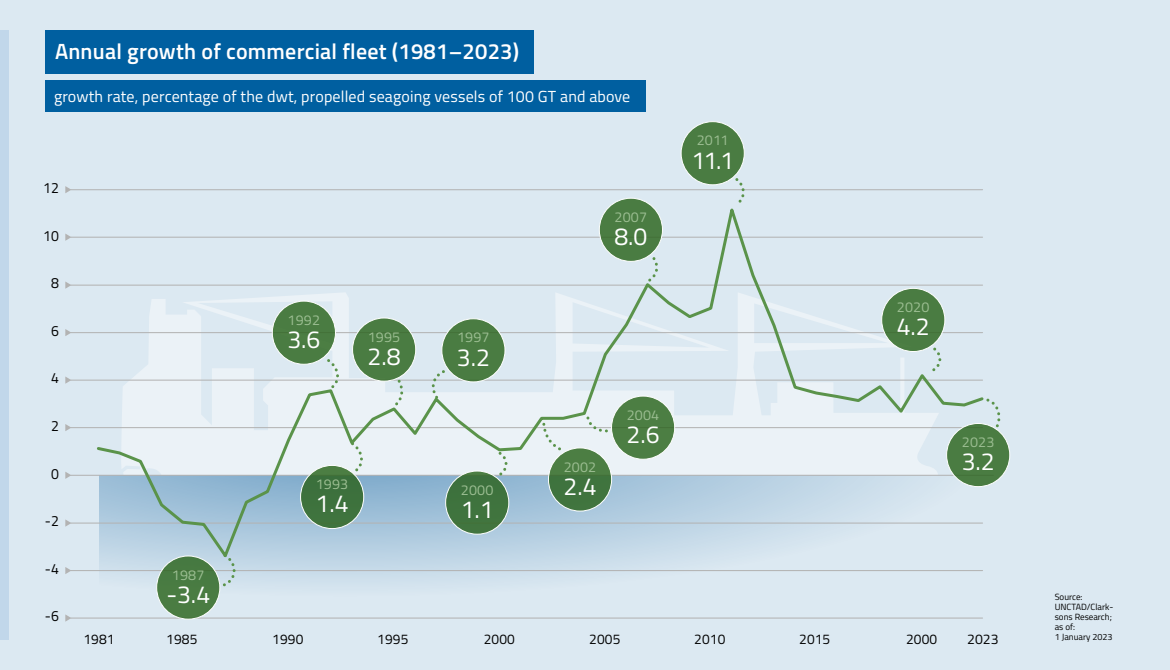
<style>
.page{position:relative;width:1170px;height:670px;background:#dce9f2}
.page>*{position:absolute;margin:0;border:0;box-sizing:border-box;transform-origin:0 0}
.t1{font:24.7px "Titillium Web";color:#fff}
.t2{font:600 22px "Titillium Web";letter-spacing:.01em;color:#fff}
.t3{font:16px "Titillium Web";letter-spacing:.01em;color:#fff}
.t4{font:14.8px "Titillium Web";color:#000;scale:.94 1}
.t5{font:14.3px "Titillium Web";letter-spacing:.01em;color:#9cbe92}
.t6{font:14px "Titillium Web";letter-spacing:.01em;color:#000}
.t7{font:9px/10px "Titillium Web";color:#000}
</style>
<div class="page">
<svg style="left:99px;top:562px;width:884px;height:56px"></svg>
<hr style="left:71px;top:189px;width:912px;height:1px;background:#b3b3b3">
<svg style="left:65px;top:186px;width:6px;height:7px"></svg>
<hr style="left:71px;top:237px;width:912px;height:1px;background:#b3b3b3">
<svg style="left:65px;top:234px;width:6px;height:7px"></svg>
<hr style="left:71px;top:285px;width:912px;height:1px;background:#b3b3b3">
<svg style="left:65px;top:281px;width:6px;height:8px"></svg>
<hr style="left:71px;top:332px;width:912px;height:1px;background:#b3b3b3">
<svg style="left:65px;top:329px;width:6px;height:7px"></svg>
<hr style="left:71px;top:380px;width:912px;height:1px;background:#b3b3b3">
<svg style="left:65px;top:376px;width:6px;height:8px"></svg>
<hr style="left:71px;top:427px;width:912px;height:1px;background:#b3b3b3">
<svg style="left:65px;top:424px;width:6px;height:7px"></svg>
<hr style="left:71px;top:523px;width:912px;height:1px;background:#b3b3b3">
<svg style="left:65px;top:519px;width:6px;height:8px"></svg>
<hr style="left:71px;top:570px;width:912px;height:1px;background:#b3b3b3">
<svg style="left:65px;top:567px;width:6px;height:7px"></svg>
<hr style="left:71px;top:618px;width:912px;height:1px;background:#b3b3b3">
<svg style="left:65px;top:614px;width:6px;height:8px"></svg>
<hr style="left:71px;top:475px;width:922px;height:1px;background:#b3b3b3">
<svg style="left:65px;top:472px;width:6px;height:7px"></svg>
<svg style="left:95px;top:198px;width:890px;height:364px"></svg>
<svg style="left:217px;top:552px;width:19px;height:38px"></svg>
<svg style="left:348px;top:440px;width:15px;height:35px"></svg>
<svg style="left:324px;top:356px;width:15px;height:36px"></svg>
<svg style="left:391px;top:377px;width:13px;height:32px"></svg>
<svg style="left:427px;top:368px;width:20px;height:34px"></svg>
<svg style="left:541px;top:421px;width:23px;height:32px"></svg>
<svg style="left:584px;top:414px;width:29px;height:23px"></svg>
<svg style="left:643px;top:254px;width:15px;height:32px"></svg>
<svg style="left:731px;top:175px;width:13px;height:34px"></svg>
<svg style="left:925px;top:345px;width:17px;height:30px"></svg>
<svg style="left:984px;top:396px;width:17px;height:32px"></svg>
<svg style="left:496px;top:449px;width:13px;height:29px"></svg>
<div style="left:157px;top:556px;width:63px;height:63px;background:#4a7c42;border-radius:50%"></div>
<div style="left:156px;top:555px;width:64px;height:65px;border:1px solid #fff;border-radius:50%"></div>
<div style="left:272px;top:301px;width:63px;height:63px;background:#4a7c42;border-radius:50%"></div>
<div style="left:272px;top:301px;width:64px;height:64px;border:1px solid #fff;border-radius:50%"></div>
<div style="left:353px;top:318px;width:63px;height:63px;background:#4a7c42;border-radius:50%"></div>
<div style="left:352px;top:317px;width:64px;height:65px;border:1px solid #fff;border-radius:50%"></div>
<div style="left:442px;top:319px;width:63px;height:63px;background:#4a7c42;border-radius:50%"></div>
<div style="left:441px;top:318px;width:65px;height:64px;border:1px solid #fff;border-radius:50%"></div>
<div style="left:446px;top:471px;width:63px;height:63px;background:#3f733e;border-radius:50%"></div>
<div style="left:445px;top:471px;width:64px;height:64px;border:1px solid #fff;border-radius:50%"></div>
<div style="left:548px;top:448px;width:64px;height:63px;background:#41753e;border-radius:50%"></div>
<div style="left:548px;top:447px;width:64px;height:65px;border:1px solid #fff;border-radius:50%"></div>
<div style="left:612px;top:396px;width:63px;height:63px;background:#4c7e43;border-radius:50%"></div>
<div style="left:611px;top:396px;width:64px;height:64px;border:1px solid #fff;border-radius:50%"></div>
<div style="left:599px;top:198px;width:63px;height:63px;background:#4a7c42;border-radius:50%"></div>
<div style="left:599px;top:198px;width:64px;height:64px;border:1px solid #fff;border-radius:50%"></div>
<div style="left:681px;top:122px;width:63px;height:63px;background:#4a7c42;border-radius:50%"></div>
<div style="left:681px;top:121px;width:64px;height:64px;border:1px solid #fff;border-radius:50%"></div>
<div style="left:882px;top:288px;width:63px;height:64px;background:#4a7c42;border-radius:50%"></div>
<div style="left:881px;top:288px;width:64px;height:64px;border:1px solid #fff;border-radius:50%"></div>
<div style="left:947px;top:423px;width:63px;height:64px;background:#4a7c42;border-radius:50%"></div>
<div style="left:946px;top:423px;width:64px;height:64px;border:1px solid #fff;border-radius:50%"></div>
<svg style="left:301px;top:465px;width:63px;height:64px;background:#447643"></svg>
<div style="left:300px;top:465px;width:64px;height:64px;border:1px solid #fff;border-radius:50%"></div>
<div style="left:45px;top:30px;width:489px;height:44px;background:#005fa0"></div>
<div style="left:45px;top:80px;width:600px;height:32px;background:#005fa0"></div>
<div style="left:0;top:30px;width:9px;height:610px;background:#c1d7ea"></div>
<h2 class="t2" style="left:55px;top:35px;width:466px">Annual growth of commercial fleet (1981–2023)</h2>
<p class="t3" style="left:54px;top:85px;width:578px">growth rate, percentage of the dwt, propelled seagoing vessels of 100 GT and above</p>
<p class="t4" style="left:43px;top:177px;width:18px">12</p>
<p class="t4" style="left:43px;top:225px;width:18px">10</p>
<p class="t4" style="left:51px;top:272px;width:10px">8</p>
<p class="t4" style="left:51px;top:320px;width:10px">6</p>
<p class="t4" style="left:51px;top:367px;width:10px">4</p>
<p class="t4" style="left:51px;top:415px;width:10px">2</p>
<p class="t4" style="left:51px;top:463px;width:10px">0</p>
<p class="t4" style="left:45px;top:510px;width:17px">-2</p>
<p class="t4" style="left:45px;top:558px;width:17px">-4</p>
<p class="t4" style="left:45px;top:605px;width:17px">-6</p>
<p class="t5" style="left:172px;top:564px;width:34px">1987</p>
<h1 class="t1" style="left:166px;top:576px;width:45px">-3.4</h1>
<p class="t5" style="left:615px;top:206px;width:34px">2007</p>
<h1 class="t1" style="left:614px;top:218px;width:35px">8.0</h1>
<p class="t5" style="left:288px;top:309px;width:34px">1992</p>
<h1 class="t1" style="left:287px;top:321px;width:35px">3.6</h1>
<p class="t5" style="left:368px;top:326px;width:34px">1995</p>
<h1 class="t1" style="left:368px;top:338px;width:35px">2.8</h1>
<p class="t5" style="left:457px;top:327px;width:34px">1997</p>
<h1 class="t1" style="left:457px;top:339px;width:35px">3.2</h1>
<p class="t5" style="left:627px;top:404px;width:34px">2004</p>
<h1 class="t1" style="left:627px;top:416px;width:35px">2.6</h1>
<p class="t5" style="left:564px;top:456px;width:34px">2002</p>
<p class="t5" style="left:316px;top:474px;width:34px">1993</p>
<h1 class="t1" style="left:316px;top:486px;width:35px">1.4</h1>
<p class="t5" style="left:461px;top:479px;width:34px">2000</p>
<h1 class="t1" style="left:564px;top:468px;width:35px">2.4</h1>
<h1 class="t1" style="left:461px;top:491px;width:35px">1.1</h1>
<p class="t5" style="left:697px;top:130px;width:33px">2011</p>
<h1 class="t1" style="left:691px;top:142px;width:44px">11.1</h1>
<p class="t5" style="left:897px;top:297px;width:34px">2020</p>
<h1 class="t1" style="left:897px;top:309px;width:35px">4.2</h1>
<p class="t5" style="left:962px;top:432px;width:34px">2023</p>
<h1 class="t1" style="left:962px;top:444px;width:35px">3.2</h1>
<p class="t6" style="left:84px;top:629px;width:33px">1981</p>
<p class="t6" style="left:166px;top:629px;width:33px">1985</p>
<p class="t6" style="left:272px;top:629px;width:33px">1990</p>
<p class="t6" style="left:377px;top:629px;width:33px">1995</p>
<p class="t6" style="left:484px;top:629px;width:33px">2000</p>
<p class="t6" style="left:589px;top:629px;width:33px">2005</p>
<p class="t6" style="left:694px;top:629px;width:33px">2010</p>
<p class="t6" style="left:799px;top:629px;width:33px">2015</p>
<p class="t6" style="left:906px;top:629px;width:33px">2000</p>
<p class="t6" style="left:967px;top:629px;width:33px">2023</p>
<p class="t7" style="left:1055px;top:591px;width:60px">Source:<br>UNCTAD/Clark&shy;sons Research; as of:<br>1 January 2023</p>
</div>
